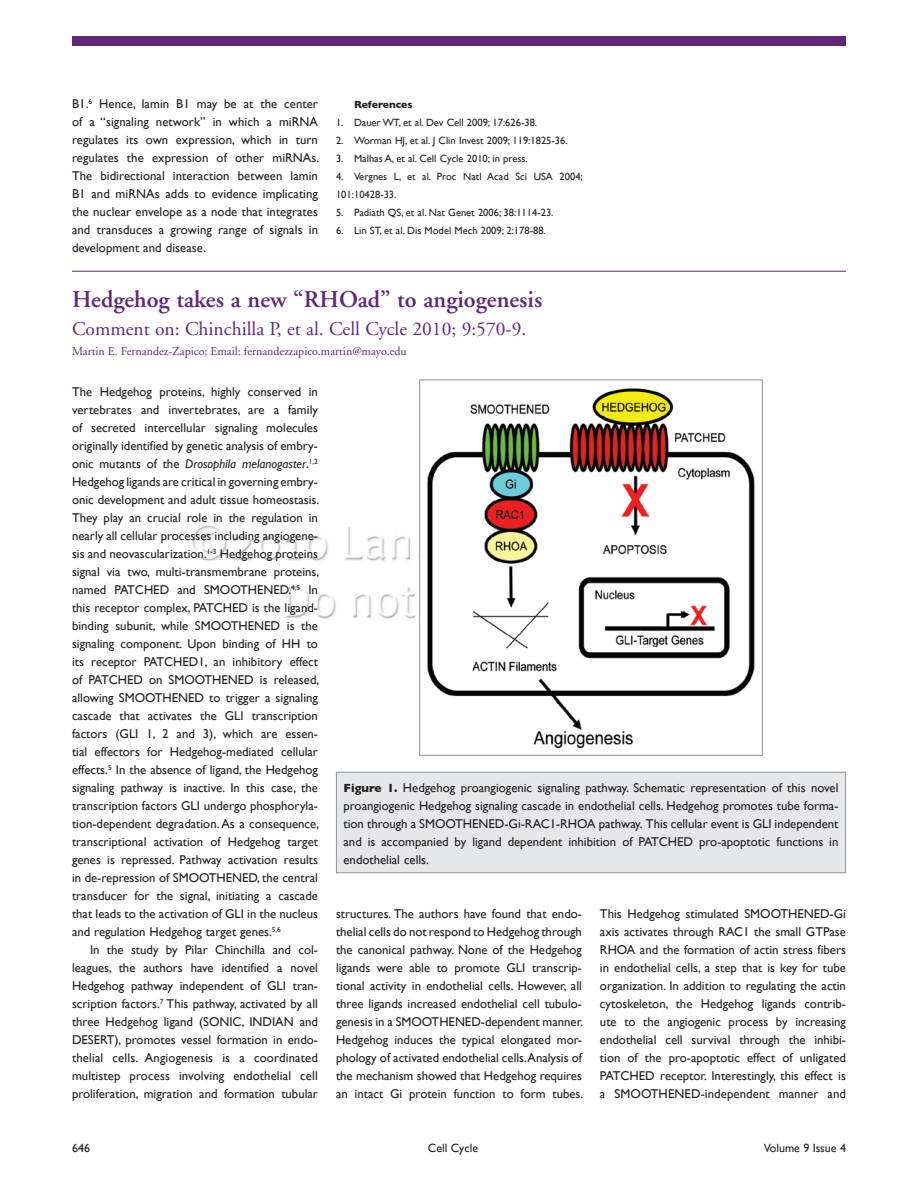
<style>
.page{position:relative;width:918px;height:1188px;background:#fff}
.page>*{position:absolute;margin:0;border:0;box-sizing:border-box;transform-origin:0 0}
.t1{font:600 24px "Adobe Garamond";color:#602877}
.t2{font:19.5px "Adobe Garamond";color:#602877}
.t3{font:12.75px/18px "Gill Sans";color:#231f20;text-align:justify}
.t4{font:12px "Adobe Garamond";color:#602877}
.t5{font:12px "Gill Sans";color:#231f20}
.t6{font:10.5px/18px "Gill Sans";color:#231f20}
.t7{font:700 10.5px "Gill Sans";color:#231f20}
.s1{font-style:italic}
.s2{font-weight:700;font-size:12px}
</style>
<div class="page">
<img style="left:115px;top:270px;width:688px;height:604px">
<div style="left:72px;top:36px;width:774px;height:10px;background:#602877"></div>
<hr style="left:72px;top:271px;width:774px;height:1px;background:#602877">
<img style="left:421px;top:382px;width:340px;height:372px">
<div style="left:419px;top:380px;width:344px;height:376px;border:1px solid #939598"></div>
<div style="left:336px;top:772px;width:510px;height:101px;background:#e6e7e9"></div>
<div style="left:336px;top:772px;width:510px;height:101px;border:1px solid #939598"></div>
<p class="t3" style="left:72px;top:95px;width:249px">B1.<sup>6</sup> Hence, lamin B1 may be at the center of a “signaling network” in which a miRNA regulates its own expression, which in turn regulates the expression of other miRNAs.<br>The bidirectional interaction between lamin B1 and miRNAs adds to evidence implicating the nuclear envelope as a node that integrates and transduces a growing range of signals in development and disease.</p>
<p class="t7" style="left:354px;top:98px;width:60px">References</p>
<p class="t6" style="left:336px;top:113px;width:203px">1. Dauer WT, et al. Dev Cell 2009; 17:626-38.</p>
<p class="t6" style="left:336px;top:131px;width:233px">2. Worman HJ, et al. J Clin Invest 2009; 119:1825-36.</p>
<p class="t6" style="left:336px;top:149px;width:249px">3. Malhas A, et al. Cell Cycle 2010; in press.<br>4.Vergnes L, et al. Proc Natl Acad Sci USA 2004;<br>101:10428-33.</p>
<p class="t6" style="left:336px;top:203px;width:219px">5. Padiath QS, et al. Nat Genet 2006; 38:1114-23.</p>
<p class="t6" style="left:336px;top:221px;width:211px">6. Lin ST, et al. Dis Model Mech 2009; 2:178-88.</p>
<h1 class="t1" style="left:72px;top:286px;width:472px">Hedgehog takes a new “RHOad” to angiogenesis</h1>
<h2 class="t2" style="left:72px;top:318px;width:456px">Comment on: Chinchilla P, et al. Cell Cycle 2010; 9:570-9.</h2>
<p class="t4" style="left:72px;top:345px;width:336px">Martin E. Fernandez-Zapico; Email: fernandezzapico.martin@mayo.edu</p>
<p class="t3" style="left:72px;top:383px;width:249px">The Hedgehog proteins, highly conserved in vertebrates and invertebrates, are a family of secreted intercellular signaling molecules originally identified by genetic analysis of embry&shy;onic mutants of the <span class="s1">Drosophila melanogaster</span>.<sup>1,2<br></sup>Hedgehog ligands are critical in governing embry&shy;onic development and adult tissue homeostasis.<br>They play an crucial role in the regulation in nearly all cellular processes including angiogene&shy;sis and neovascularization.<sup>1-3</sup> Hedgehog proteins signal via two, multi-transmembrane proteins, named PATCHED and SMOOTHENED.<sup>4,5</sup> In this receptor complex, PATCHED is the ligand&shy;binding subunit, while SMOOTHENED is the signaling component. Upon binding of HH to its receptor PATCHED1, an inhibitory effect of PATCHED on SMOOTHENED is released, allowing SMOOTHENED to trigger a signaling cascade that activates the GLI transcription factors (GLI 1, 2 and 3), which are essen&shy;tial effectors for Hedgehog-mediated cellular effects.<sup>5</sup> In the absence of ligand, the Hedgehog signaling pathway is inactive. In this case, the transcription factors GLI undergo phosphoryla&shy;tion-dependent degradation. As a consequence, transcriptional activation of Hedgehog target genes is repressed. Pathway activation results in de-repression of SMOOTHENED, the central transducer for the signal, initiating a cascade that leads to the activation of GLI in the nucleus and regulation Hedgehog target genes.<sup>5,6</sup></p>
<p class="t3" style="left:72px;top:941px;width:247px;text-indent:18px">In the study by Pilar Chinchilla and col&shy;leagues, the authors have identified a novel Hedgehog pathway independent of GLI tran&shy;scription factors.<sup>7</sup> This pathway, activated by all three Hedgehog ligand (SONIC, INDIAN and DESERT), promotes vessel formation in endo&shy;thelial cells. Angiogenesis is a coordinated multistep process involving endothelial cell proliferation, migration and formation tubular</p>
<p class="t3" style="left:344px;top:779px;width:496px"><span class="s2">Figure 1.</span> Hedgehog proangiogenic signaling pathway. Schematic representation of this novel proangiogenic Hedgehog signaling cascade in endothelial cells. Hedgehog promotes tube forma&shy;tion through a SMOOTHENED-Gi-RAC1-RHOA pathway. This cellular event is GLI independent and is accompanied by ligand dependent inhibition of PATCHED pro-apoptotic functions in endothelial cells.</p>
<p class="t3" style="left:336px;top:905px;width:249px">structures. The authors have found that endo&shy;thelial cells do not respond to Hedgehog through the canonical pathway. None of the Hedgehog ligands were able to promote GLI transcrip&shy;tional activity in endothelial cells. However, all three ligands increased endothelial cell tubulo&shy;genesis in a SMOOTHENED-dependent manner.<br>Hedgehog induces the typical elongated mor&shy;phology of activated endothelial cells.Analysis of the mechanism showed that Hedgehog requires an intact Gi protein function to form tubes.</p>
<p class="t3" style="left:600px;top:905px;width:248px">This Hedgehog stimulated SMOOTHENED-Gi axis activates through RAC1 the small GTPase RHOA and the formation of actin stress fibers in endothelial cells, a step that is key for tube organization. In addition to regulating the actin cytoskeleton, the Hedgehog ligands contrib&shy;ute to the angiogenic process by increasing endothelial cell survival through the inhibi&shy;tion of the pro-apoptotic effect of unligated PATCHED receptor. Interestingly, this effect is a SMOOTHENED-independent manner and</p>
<p class="t5" style="left:72px;top:1141px;width:19px">646</p>
<p class="t5" style="left:428px;top:1141px;width:52px">Cell Cycle</p>
<p class="t5" style="left:764px;top:1141px;width:84px">Volume 9 Issue 4</p>
</div>
